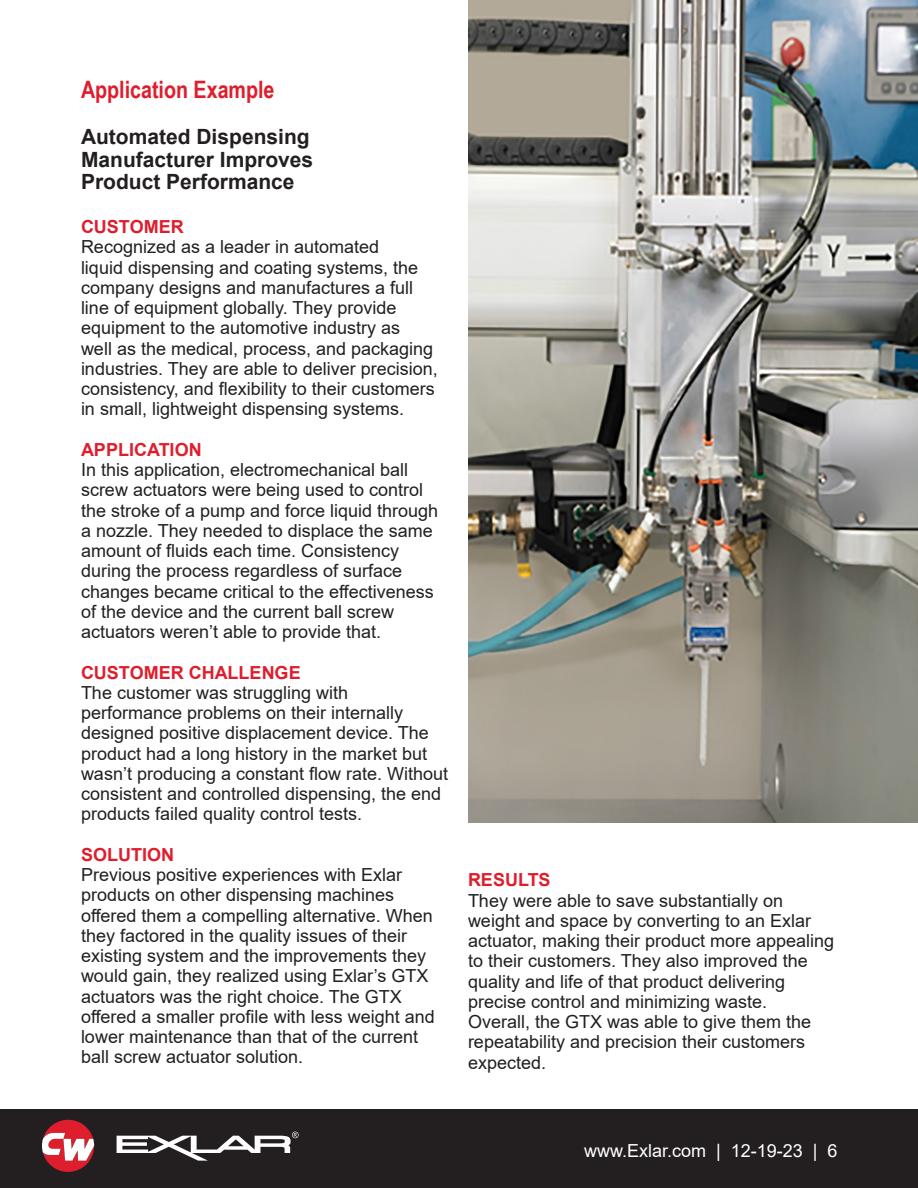
<style>
.page{position:relative;width:918px;height:1188px;background:#fff}
.page>*{position:absolute;margin:0;border:0;box-sizing:border-box;transform-origin:0 0}
.t1{font:700 24px "Arial Narrow";color:#df1e2d}
.t2{font:700 21px/22.5px "Arial";color:#231f20}
.t3{font:18px/20.2px "Arial";color:#231f20}
.t4{font:700 18px "Arial";color:#df1e2d}
.t5{font:18px "Arial";color:#fff}
</style>
<div class="page">
<div style="left:0;top:1109px;width:918px;height:79px;background:#231f20"></div>
<svg style="left:42px;top:1120px;width:52px;height:52px"></svg>
<svg style="left:117px;top:1132px;width:182px;height:29px"></svg>
<img style="left:468px;top:0;width:450px;height:823px">
<p class="t1" style="left:81px;top:72px;width:195px">Application Example</p>
<p class="t2" style="left:81px;top:126px;width:234px">Automated Dispensing<br>Manufacturer Improves<br>Product Performance</p>
<p class="t4" style="left:81px;top:214px;width:104px">CUSTOMER</p>
<p class="t3" style="left:81px;top:237px;width:358px">Recognized as a leader in automated<br>liquid dispensing and coating systems, the company designs and manufactures a full line of equipment globally. They provide equipment to the automotive industry as<br>well as the medical, process, and packaging industries. They are able to deliver precision, consistency, and flexibility to their customers in small, lightweight dispensing systems.</p>
<p class="t4" style="left:81px;top:437px;width:122px">APPLICATION</p>
<p class="t3" style="left:81px;top:459px;width:359px">In this application, electromechanical ball screw actuators were being used to control the stroke of a pump and force liquid through a nozzle. They needed to displace the same amount of fluids each time. Consistency during the process regardless of surface changes became critical to the effectiveness of the device and the current ball screw actuators weren’t able to provide that.</p>
<p class="t4" style="left:81px;top:659px;width:221px">CUSTOMER CHALLENGE</p>
<p class="t3" style="left:81px;top:682px;width:369px">The customer was struggling with performance problems on their internally designed positive displacement device. The product had a long history in the market but wasn’t producing a constant flow rate. Without consistent and controlled dispensing, the end products failed quality control tests.</p>
<p class="t4" style="left:81px;top:842px;width:95px">SOLUTION</p>
<p class="t3" style="left:81px;top:864px;width:355px">Previous positive experiences with Exlar products on other dispensing machines offered them a compelling alternative. When they factored in the quality issues of their existing system and the improvements they would gain, they realized using Exlar’s GTX actuators was the right choice. The GTX offered a smaller profile with less weight and lower maintenance than that of the current ball screw actuator solution.</p>
<p class="t4" style="left:468px;top:867px;width:84px">RESULTS</p>
<p class="t3" style="left:468px;top:890px;width:368px">They were able to save substantially on weight and space by converting to an Exlar actuator, making their product more appealing to their customers. They also improved the quality and life of that product delivering precise control and minimizing waste.<br>Overall, the GTX was able to give them the repeatability and precision their customers expected.</p>
<p class="t5" style="left:584px;top:1138px;width:255px">www.Exlar.com | 12-19-23 | 6</p>
</div>
